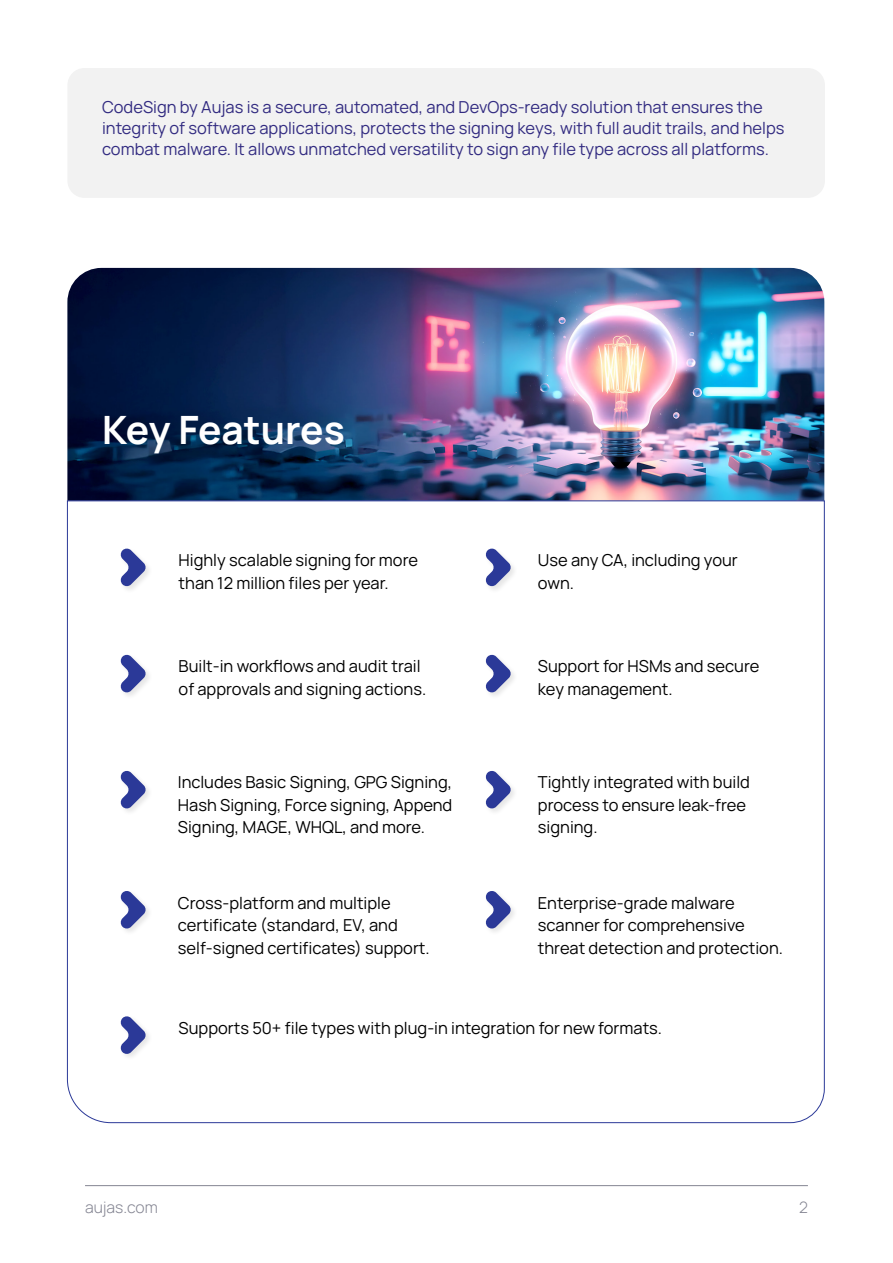
<style>
.page{position:relative;width:893px;height:1263px;background:#fff}
.page>*{position:absolute;margin:0;border:0;box-sizing:border-box;transform-origin:0 0}
.t1{font:700 39px "Manrope";letter-spacing:-.01em;color:#fff}
.t2{font:16.5px/22.5px "Manrope";color:#000}
.t3{font:16.5px/21px "Manrope";color:#322b81}
.t4{font:300 15.75px "Manrope";color:#858693}
</style>
<div class="page">
<hr style="left:85px;top:1185px;width:723px;height:1px;background:#858693">
<img style="left:67px;top:268px;width:757px;height:232px">
<svg style="left:67px;top:500px;width:758px;height:623px"></svg>
<div style="left:67px;top:68px;width:758px;height:130px;background:#f2f2f2;border-radius:17px"></div>
<div style="left:119px;top:547px;width:34px;height:47px;background:#000;opacity:.1"></div>
<svg style="left:120px;top:548px;width:26px;height:39px"></svg>
<div style="left:119px;top:653px;width:34px;height:47px;background:#000;opacity:.1"></div>
<svg style="left:120px;top:654px;width:26px;height:39px"></svg>
<div style="left:119px;top:769px;width:34px;height:47px;background:#000;opacity:.1"></div>
<svg style="left:120px;top:770px;width:26px;height:39px"></svg>
<div style="left:119px;top:889px;width:34px;height:47px;background:#000;opacity:.1"></div>
<svg style="left:120px;top:890px;width:26px;height:39px"></svg>
<div style="left:119px;top:1015px;width:34px;height:47px;background:#000;opacity:.1"></div>
<svg style="left:120px;top:1016px;width:26px;height:38px"></svg>
<div style="left:484px;top:547px;width:34px;height:47px;background:#000;opacity:.1"></div>
<svg style="left:485px;top:548px;width:26px;height:39px"></svg>
<div style="left:484px;top:653px;width:34px;height:47px;background:#000;opacity:.1"></div>
<svg style="left:485px;top:654px;width:26px;height:39px"></svg>
<div style="left:484px;top:769px;width:34px;height:47px;background:#000;opacity:.1"></div>
<svg style="left:485px;top:770px;width:26px;height:39px"></svg>
<div style="left:484px;top:889px;width:34px;height:47px;background:#000;opacity:.1"></div>
<svg style="left:485px;top:890px;width:26px;height:39px"></svg>
<p class="t3" style="left:102px;top:96px;width:684px">CodeSign by Aujas is a secure, automated, and DevOps-ready solution that ensures the integrity of software applications, protects the signing keys, with full audit trails, and helps combat malware. It allows unmatched versatility to sign any file type across all platforms.</p>
<p class="t1" style="left:102px;top:397px;width:244px">Key Features</p>
<p class="t2" style="left:179px;top:548px;width:241px">Highly scalable signing for more</p>
<p class="t2" style="left:179px;top:570px;width:211px">than 12 million files per year.</p>
<p class="t2" style="left:179px;top:654px;width:249px">Built-in workflows and audit trail of approvals and signing actions.</p>
<p class="t2" style="left:178px;top:770px;width:276px;text-align:justify">Includes Basic Signing, GPG Signing, Hash Signing, Force signing, Append Signing, MAGE, WHQL, and more.</p>
<p class="t2" style="left:178px;top:890px;width:214px">Cross-platform and multiple</p>
<p class="t2" style="left:178px;top:913px;width:221px">certificate (standard, EV, and</p>
<p class="t2" style="left:178px;top:935px;width:253px">self-signed certificates) support.</p>
<p class="t2" style="left:538px;top:548px;width:201px">Use any CA, including your own.</p>
<p class="t2" style="left:538px;top:654px;width:223px">Support for HSMs and secure key management.</p>
<p class="t2" style="left:538px;top:770px;width:214px">Tightly integrated with build process to ensure leak-free signing.</p>
<p class="t2" style="left:538px;top:890px;width:247px">Enterprise-grade malware scanner for comprehensive threat detection and protection.</p>
<p class="t2" style="left:179px;top:1016px;width:485px">Supports 50+ file types with plug-in integration for new formats.</p>
<p class="t4" style="left:85px;top:1195px;width:74px">aujas.com</p>
<p class="t4" style="left:799px;top:1195px;width:10px">2</p>
</div>
